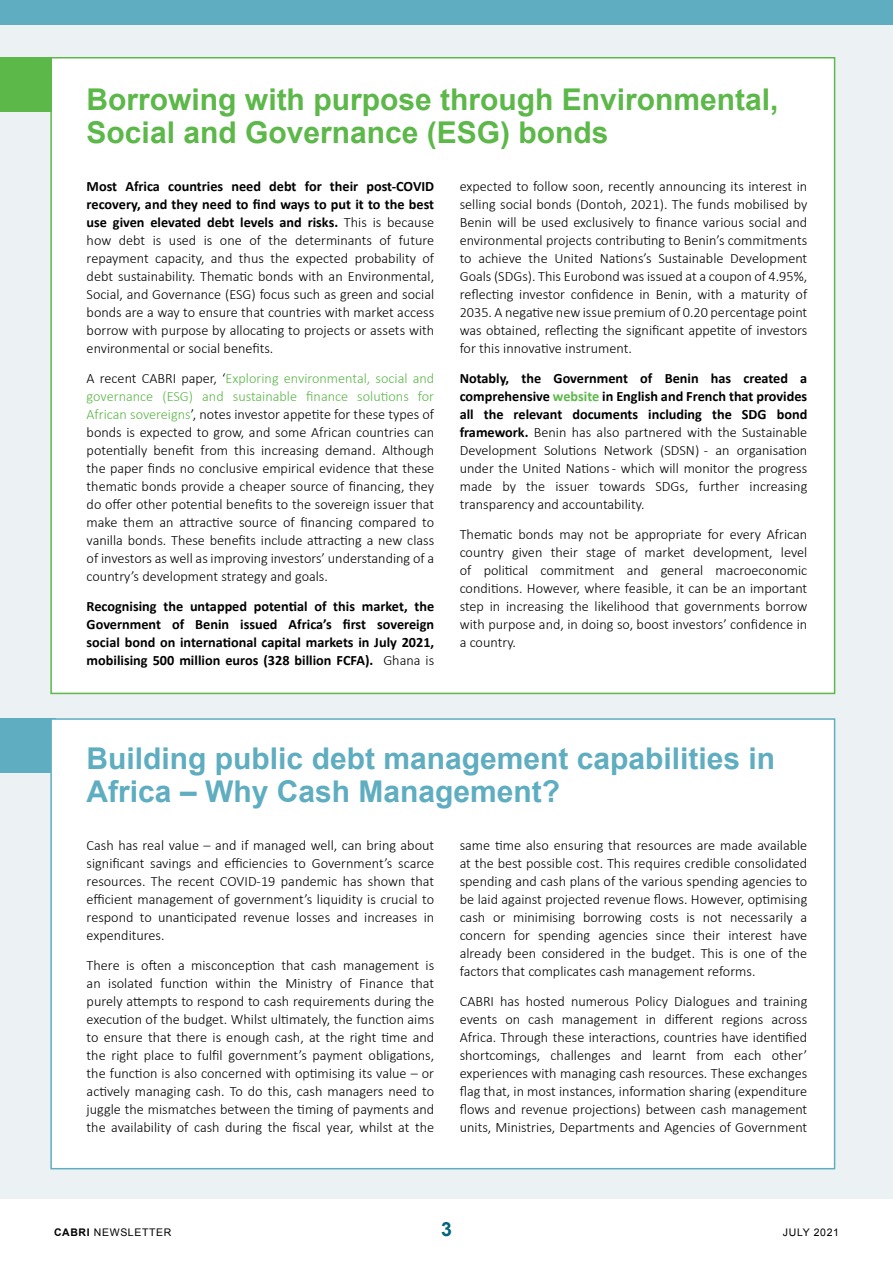
<style>
.page{position:relative;width:893px;height:1263px;background:#fff}
.page>*{position:absolute;margin:0;border:0;box-sizing:border-box;transform-origin:0 0}
.t1{font:700 30px/33px "Arial";color:#5cb849}
.t2{font:700 30px/33px "Arial";color:#5eadc0}
.t3{font:700 19.5px "Arial";color:#006380}
.t4{font:300 14.25px/18px "Calibri";color:#000;text-align:justify}
.t5{font:700 14.25px/18px "Calibri";color:#000;text-align:justify}
.t6{font:10.5px "Arial";letter-spacing:.06em;color:#000}
.s1{font-weight:700}
.s2{color:#5cb849}
.s3{font-weight:300}
.s4{font-weight:700;color:#5cb849}
</style>
<div class="page">
<div style="left:0;top:0;width:893px;height:1257px;background:#ecf2f4"></div>
<div style="left:50px;top:57px;width:785px;height:637px;background:#fff;border:2px solid #5cb849"></div>
<div style="left:0;top:57px;width:51px;height:54px;background:#5cb849"></div>
<div style="left:0;top:718px;width:56px;height:54px;background:#5eadc0"></div>
<div style="left:50px;top:718px;width:785px;height:451px;background:#fff;border:2px solid #5eadc0"></div>
<div style="left:0;top:1199px;width:893px;height:64px;background:#fff"></div>
<div style="left:0;top:0;width:893px;height:24px;background:#5eadc0"></div>
<h1 class="t1" style="left:87px;top:84px;width:693px">Borrowing with purpose through Environmental,<br>Social and Governance (ESG) bonds</h1>
<p class="t4" style="left:87px;top:177px;width:349px"><span class="s1">Most Africa countries need debt for their post-COVID recovery, and they need to find ways to put it to the best use given elevated debt levels and risks.</span> This is because how debt is used is one of the determinants of future repayment capacity, and thus the expected probability of debt sustainability. Thematic bonds with an Environmental, Social, and Governance (ESG) focus such as green and social bonds are a way to ensure that countries with market access borrow with purpose by allocating to projects or assets with environmental or social benefits.</p>
<p class="t4" style="left:87px;top:369px;width:349px">A recent CABRI paper, ‘<span class="s2">Exploring environmental, social and governance (ESG) and sustainable finance solutions for African sovereigns</span>’, notes investor appetite for these types of bonds is expected to grow, and some African countries can potentially benefit from this increasing demand. Although the paper finds no conclusive empirical evidence that these thematic bonds provide a cheaper source of financing, they do offer other potential benefits to the sovereign issuer that make them an attractive source of financing compared to vanilla bonds. These benefits include attracting a new class of investors as well as improving investors’ understanding of a country’s development strategy and goals.</p>
<p class="t5" style="left:87px;top:597px;width:349px">Recognising the untapped potential of this market, the Government of Benin issued Africa’s first sovereign social bond on international capital markets in July 2021, mobilising 500 million euros (328 billion FCFA). <span class="s3">Ghana is</span></p>
<p class="t4" style="left:460px;top:177px;width:349px">expected to follow soon, recently announcing its interest in selling social bonds (Dontoh, 2021). The funds mobilised by Benin will be used exclusively to finance various social and environmental projects contributing to Benin’s commitments to achieve the United Nations’s Sustainable Development Goals (SDGs). This Eurobond was issued at a coupon of 4.95%, reflecting investor confidence in Benin, with a maturity of 2035. A negative new issue premium of 0.20 percentage point was obtained, reflecting the significant appetite of investors for this innovative instrument.</p>
<p class="t4" style="left:460px;top:369px;width:349px"><span class="s1">Notably, the Government of Benin has created a comprehensive</span> <span class="s4">website</span> <span class="s1">in English and French that provides all the relevant documents including the SDG bond framework.</span> Benin has also partnered with the Sustainable Development Solutions Network (SDSN) - an organisation under the United Nations - which will monitor the progress made by the issuer towards SDGs, further increasing transparency and accountability.</p>
<p class="t4" style="left:460px;top:525px;width:349px">Thematic bonds may not be appropriate for every African country given their stage of market development, level of political commitment and general macroeconomic conditions. However, where feasible, it can be an important step in increasing the likelihood that governments borrow with purpose and, in doing so, boost investors’ confidence in a country.</p>
<h1 class="t2" style="left:87px;top:743px;width:690px">Building public debt management capabilities in<br>Africa – Why Cash Management?</h1>
<p class="t4" style="left:87px;top:836px;width:349px">Cash has real value – and if managed well, can bring about significant savings and efficiencies to Government’s scarce resources. The recent COVID-19 pandemic has shown that efficient management of government’s liquidity is crucial to respond to unanticipated revenue losses and increases in expenditures.</p>
<p class="t4" style="left:87px;top:956px;width:349px">There is often a misconception that cash management is an isolated function within the Ministry of Finance that purely attempts to respond to cash requirements during the execution of the budget. Whilst ultimately, the function aims to ensure that there is enough cash, at the right time and the right place to fulfil government’s payment obligations, the function is also concerned with optimising its value – or actively managing cash. To do this, cash managers need to juggle the mismatches between the timing of payments and the availability of cash during the fiscal year, whilst at the</p>
<p class="t4" style="left:460px;top:836px;width:349px">same time also ensuring that resources are made available at the best possible cost. This requires credible consolidated spending and cash plans of the various spending agencies to be laid against projected revenue flows. However, optimising cash or minimising borrowing costs is not necessarily a concern for spending agencies since their interest have already been considered in the budget. This is one of the factors that complicates cash management reforms.</p>
<p class="t4" style="left:460px;top:992px;width:349px">CABRI has hosted numerous Policy Dialogues and training events on cash management in different regions across Africa. Through these interactions, countries have identified shortcomings, challenges and learnt from each other’ experiences with managing cash resources. These exchanges flag that, in most instances, information sharing (expenditure flows and revenue projections) between cash management units, Ministries, Departments and Agencies of Government</p>
<p class="t6" style="left:54px;top:1225px;width:119px"><span class="s1">CABRI</span> NEWSLETTER</p>
<h2 class="t3" style="left:441px;top:1216px;width:12px">3</h2>
<p class="t6" style="left:783px;top:1225px;width:58px">JULY 2021</p>
</div>
